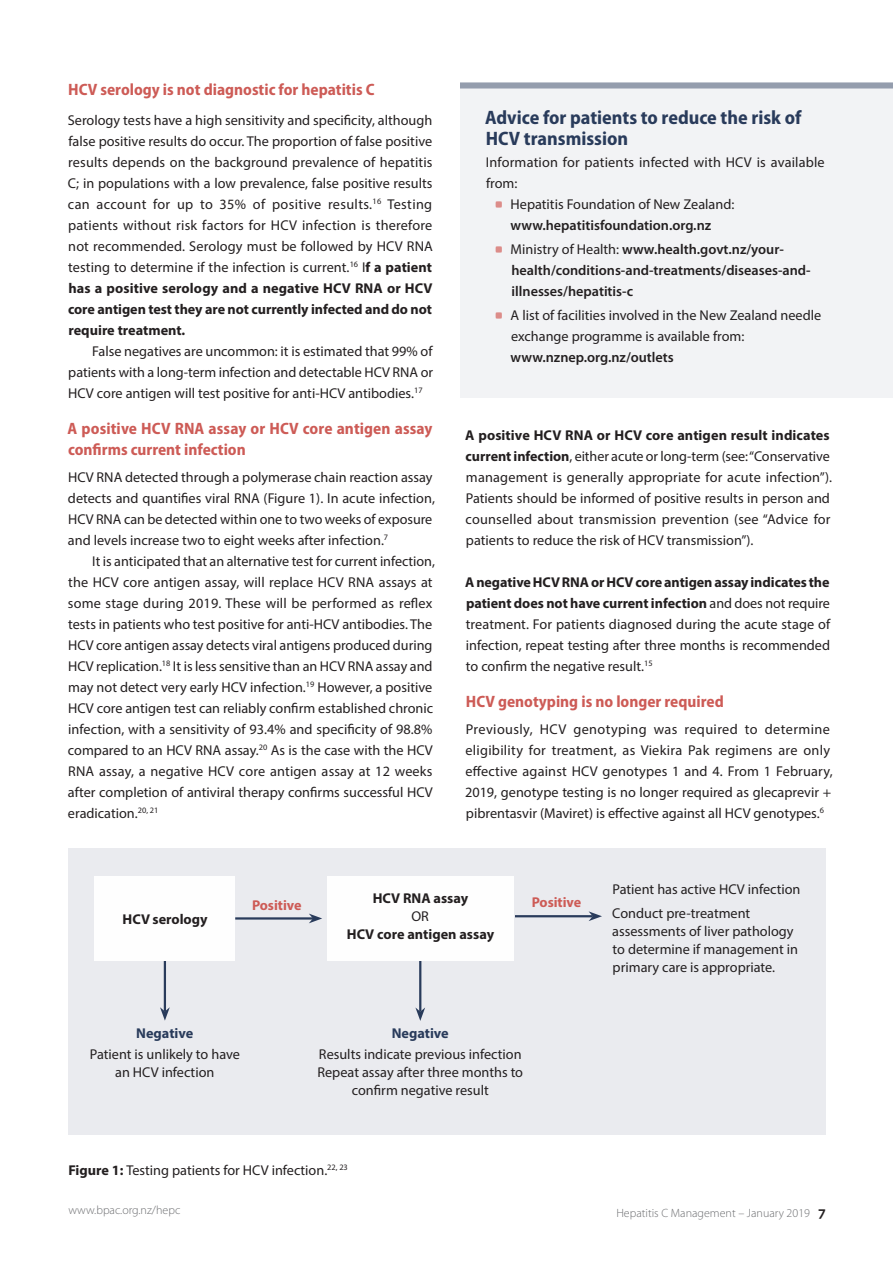
<style>
.page{position:relative;width:893px;height:1263px;background:#fff}
.page>*{position:absolute;margin:0;border:0;box-sizing:border-box;transform-origin:0 0}
.A_head{font:700 semi-condensed 19.5px/21px "Myriad Pro";color:#293b5b}
.B_head{font:700 semi-condensed 16.5px/21px "Myriad Pro";color:#cd5b56}
.Body{font:14.25px/21px "Myriad Pro";color:#231f20}
.Body-First_Line_Inde{font:14.25px/21px "Myriad Pro";color:#231f20}
.Body_Line_Space{font:14.25px/21px "Myriad Pro";color:#231f20}
.Bullet_List{font:600 14.25px/21px "Myriad Pro";color:#231f20}
.Bullet_List-2{font:14.25px/21px "Myriad Pro";color:#231f20}
.Body-First_Line_Inde-2{font:700 14.25px "Myriad Pro";color:#231f20}
.Body-First_Line_Inde-3{font:700 14.25px "Myriad Pro";color:#293b5b}
.Body-First_Line_Inde-4{font:700 14.25px "Myriad Pro";color:#cd5b56}
.t1{font:300 12px "Myriad Pro";color:#6c6d70}
.s1{font-weight:700}
.s2{font-weight:400}
.s3{font-weight:600;font-size:15.75px;color:#231f20}
</style>
<div class="page">
<div style="left:68px;top:848px;width:757px;height:287px;background:#eaebef"></div>
<hr style="left:164px;top:961px;width:2px;height:50px;background:#293b5b">
<svg style="left:160px;top:1007px;width:10px;height:14px"></svg>
<hr style="left:235px;top:917px;width:78px;height:2px;background:#293b5b">
<svg style="left:309px;top:913px;width:13px;height:10px"></svg>
<hr style="left:419px;top:961px;width:2px;height:50px;background:#293b5b">
<svg style="left:415px;top:1007px;width:10px;height:14px"></svg>
<div style="left:460px;top:82px;width:433px;height:316px;background:#f2f3f5"></div>
<div style="left:460px;top:83px;width:433px;height:6px;background:#949dad"></div>
<div style="left:95px;top:876px;width:140px;height:84px;background:#fefefe"></div>
<div style="left:327px;top:876px;width:187px;height:84px;background:#fefefe"></div>
<hr style="left:515px;top:915px;width:78px;height:2px;background:#293b5b">
<svg style="left:589px;top:911px;width:13px;height:10px"></svg>
<svg style="left:495px;top:201px;width:7px;height:7px"></svg>
<svg style="left:495px;top:246px;width:7px;height:7px"></svg>
<svg style="left:495px;top:312px;width:7px;height:7px"></svg>
<p class="B_head" style="left:68px;top:79px;width:308px">HCV serology is not diagnostic for hepatitis C</p>
<p class="Body" style="left:68px;top:109px;width:366px;text-align:justify">Serology tests have a high sensitivity and specificity, although false positive results do occur. The proportion of false positive results depends on the background prevalence of hepatitis C; in populations with a low prevalence, false positive results can account for up to 35% of positive results.<sup>16</sup> Testing patients without risk factors for HCV infection is therefore not recommended. Serology must be followed by HCV RNA testing to determine if the infection is current.<sup>16</sup> I<span class="s1">f a patient has a positive serology and a negative HCV RNA or HCV core antigen test they are not currently infected and do not require treatment.</span></p>
<p class="Body-First_Line_Inde" style="left:68px;top:340px;width:366px;text-align:justify;text-indent:24px">False negatives are uncommon: it is estimated that 99% of patients with a long-term infection and detectable HCV RNA or HCV core antigen will test positive for anti-HCV antibodies.<sup>17</sup></p>
<p class="B_head" style="left:68px;top:418px;width:366px">A positive HCV RNA assay or HCV core antigen assay confirms current infection</p>
<p class="Body" style="left:68px;top:466px;width:368px">HCV RNA detected through a polymerase chain reaction assay detects and quantifies viral RNA (Figure 1). In acute infection, HCV RNA can be detected within one to two weeks of exposure and levels increase two to eight weeks after infection.<sup>7</sup></p>
<p class="Body-First_Line_Inde" style="left:68px;top:550px;width:369px;text-indent:24px">It is anticipated that an alternative test for current infection, the HCV core antigen assay, will replace HCV RNA assays at some stage during 2019. These will be performed as reflex tests in patients who test positive for anti-HCV antibodies. The HCV core antigen assay detects viral antigens produced during HCV replication.<sup>18</sup> It is less sensitive than an HCV RNA assay and may not detect very early HCV infection.<sup>19</sup> However, a positive HCV core antigen test can reliably confirm established chronic infection, with a sensitivity of 93.4% and specificity of 98.8% compared to an HCV RNA assay.<sup>20</sup> As is the case with the HCV RNA assay, a negative HCV core antigen assay at 12 weeks after completion of antiviral therapy confirms successful HCV eradication.<sup>20,</sup> <sup>21</sup></p>
<p class="A_head" style="left:485px;top:107px;width:318px">Advice for patients to reduce the risk of<br>HCV transmission</p>
<p class="Body" style="left:486px;top:151px;width:340px">Information for patients infected with HCV is available from:</p>
<p class="Bullet_List-2" style="left:511px;top:193px;width:225px">Hepatitis Foundation of New Zealand:</p>
<p class="Bullet_List" style="left:511px;top:214px;width:202px">www.hepatitisfoundation.org.nz</p>
<p class="Bullet_List" style="left:511px;top:238px;width:302px"><span class="s2">Ministry of Health:</span> www.health.govt.nz/your&shy;health/conditions-and-treatments/diseases-and&shy;illnesses/hepatitis-c</p>
<p class="Bullet_List-2" style="left:511px;top:304px;width:312px">A list of facilities involved in the New Zealand needle exchange programme is available from:</p>
<p class="Bullet_List" style="left:511px;top:346px;width:165px">www.nznep.org.nz/outlets</p>
<p class="Body_Line_Space" style="left:465px;top:424px;width:368px"><span class="s1">A positive HCV RNA or HCV core antigen result indicates current infection</span>, either acute or long-term (see: “Conservative management is generally appropriate for acute infection”).<br>Patients should be informed of positive results in person and counselled about transmission prevention (see “Advice for patients to reduce the risk of HCV transmission”).</p>
<p class="Body_Line_Space" style="left:465px;top:571px;width:366px;text-align:justify"><span class="s1">A negative HCV RNA or HCV core antigen assay indicates the patient does not have current infection</span> and does not require treatment. For patients diagnosed during the acute stage of infection, repeat testing after three months is recommended to confirm the negative result.<sup>15</sup></p>
<p class="B_head" style="left:466px;top:691px;width:259px">HCV genotyping is no longer required</p>
<p class="Body" style="left:465px;top:718px;width:369px">Previously, HCV genotyping was required to determine eligibility for treatment, as Viekira Pak regimens are only effective against HCV genotypes 1 and 4. From 1 February, 2019, genotype testing is no longer required as glecaprevir + pibrentasvir (Maviret) is effective against all HCV genotypes.<sup>6</sup></p>
<p class="Body-First_Line_Inde-2" style="left:123px;top:909px;width:87px">HCV serology</p>
<p class="Body-First_Line_Inde-4" style="left:252px;top:895px;width:51px">Positive</p>
<p class="Body-First_Line_Inde-2" style="left:373px;top:888px;width:97px">HCV RNA assay</p>
<p class="Body-First_Line_Inde" style="left:411px;top:905px;width:19px">OR</p>
<p class="Body-First_Line_Inde-2" style="left:347px;top:924px;width:149px">HCV core antigen assay</p>
<p class="Body-First_Line_Inde-4" style="left:532px;top:893px;width:51px">Positive</p>
<p class="Body-First_Line_Inde-3" style="left:136px;top:1024px;width:59px">Negative</p>
<p class="Body-First_Line_Inde" style="left:90px;top:1045px;width:152px;line-height:18px;text-align:center">Patient is unlikely to have an HCV infection</p>
<p class="Body-First_Line_Inde-3" style="left:392px;top:1023px;width:59px">Negative</p>
<p class="Body-First_Line_Inde" style="left:319px;top:1043px;width:204px">Results indicate previous infection</p>
<p class="Body-First_Line_Inde" style="left:317px;top:1062px;width:207px;line-height:18px;text-align:center">Repeat assay after three months to confirm negative result</p>
<p class="Body" style="left:68px;top:1159px;width:281px"><span class="s1">Figure 1:</span> Testing patients for HCV infection.<sup>22,</sup> <sup>23</sup></p>
<p class="Body-First_Line_Inde" style="left:612px;top:878px;width:190px">Patient has active HCV infection</p>
<p class="Body-First_Line_Inde" style="left:612px;top:904px;width:187px;line-height:18px">Conduct pre-treatment assessments of liver pathology to determine if management in primary care is appropriate.</p>
<p class="t1" style="left:69px;top:1202px;width:113px">www.bpac.org.nz/hepc</p>
<p class="t1" style="left:616px;top:1206px;width:211px">Hepatitis C Management – January 2019 <span class="s3">7</span></p>
</div>
